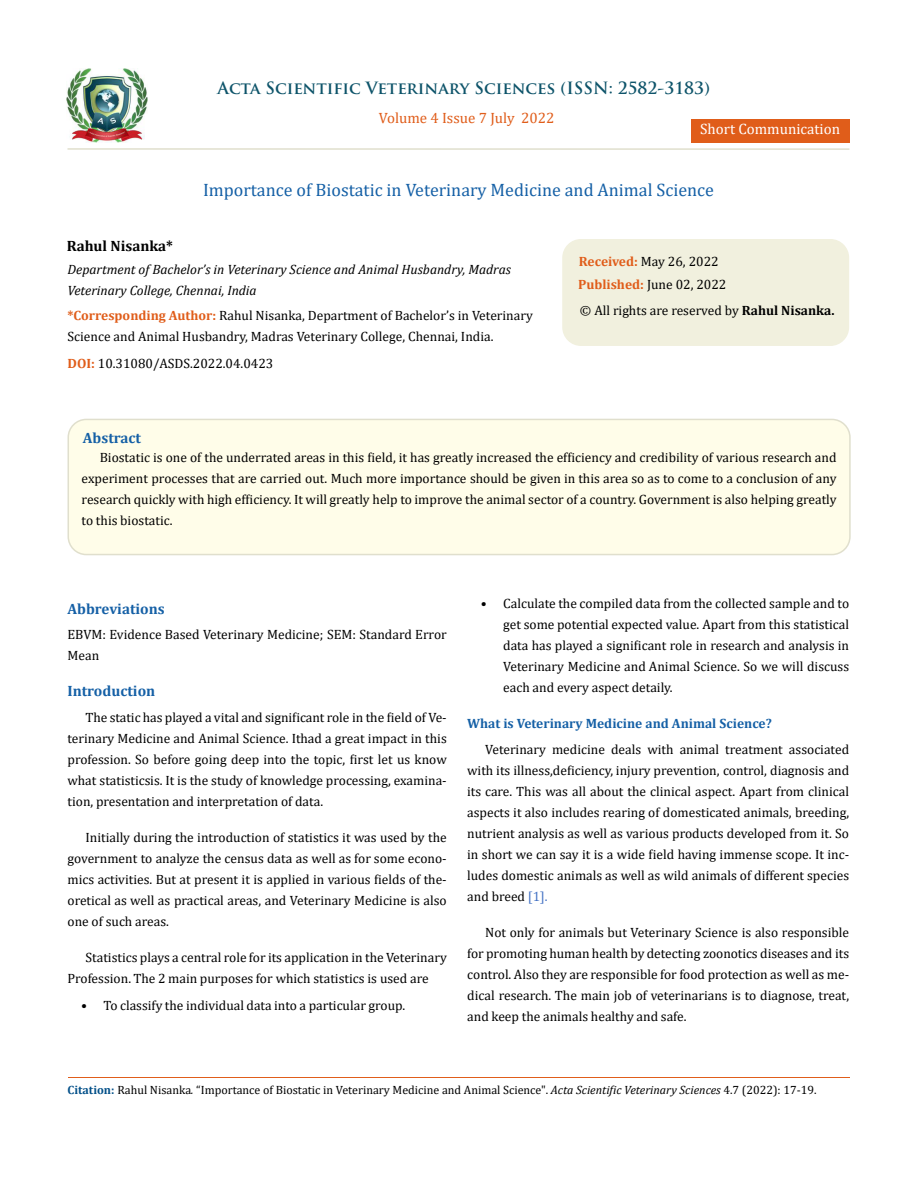
<style>
.page{position:relative;width:917px;height:1188px;background:#fff}
.page>*{position:absolute;margin:0;border:0;box-sizing:border-box;transform-origin:0 0}
.t1{font:18px "Cambria";color:#1560a6}
.t2{font:700 16.5px "Trajan Pro";color:#0e546a}
.t3{font:700 15px "Cambria";color:#1560a6}
.t4{font:15px "Cambria";color:#e05d1a}
.t5{font:15px "Cambria";color:#fff}
.t6{font:700 15px "Cambria";color:#000}
.t7{font:13.5px/21px "Cambria";color:#000;text-align:justify}
.t8{font:italic 13.5px/21px "Cambria";color:#000}
.t9{font:700 13.5px "Cambria";color:#1560a6}
.t10{font:12px "Cambria";color:#000}
.s1{font-weight:700;color:#e05d1a}
.s2{font-weight:700}
.s3{color:#4472c4}
.s4{font-weight:700;color:#035089}
.s5{font-style:italic}
</style>
<div class="page">
<img style="left:67px;top:68px;width:80px;height:74px">
<div style="left:690px;top:119px;width:159px;height:23px;background:#e05d1a"></div>
<div style="left:563px;top:240px;width:285px;height:105px;background:#f1f0de;border-radius:18px"></div>
<div style="left:562px;top:239px;width:287px;height:107px;border:2px solid #f1f0de;border-radius:18px"></div>
<div style="left:68px;top:419px;width:781px;height:136px;background:#fffde9;border-radius:18px"></div>
<div style="left:67px;top:419px;width:783px;height:136px;border:2px solid #e0dfcd;border-radius:18px"></div>
<hr style="left:68px;top:1078px;width:781px;height:1px;background:#e05d1a">
<hr style="left:67px;top:148px;width:782px;height:2px;background:#e0dfcd">
<p class="t2" style="left:217px;top:77px;width:494px">Acta Scientific Veterinary Sciences (ISSN: 2582-3183)</p>
<p class="t4" style="left:379px;top:109px;width:177px">Volume 4 Issue 7 July 2022</p>
<p class="t5" style="left:700px;top:120px;width:141px">Short Communication</p>
<h1 class="t1" style="left:203px;top:180px;width:512px">Importance of Biostatic in Veterinary Medicine and Animal Science</h1>
<p class="t6" style="left:67px;top:236px;width:108px">Rahul Nisanka*</p>
<p class="t8" style="left:67px;top:258px;width:445px">Department of Bachelor’s in Veterinary Science and Animal Husbandry, Madras<br>Veterinary College, Chennai, India</p>
<p class="t7" style="left:67px;top:304px;width:467px"><span class="s1">*Corresponding Author:</span> Rahul Nisanka, Department of Bachelor’s in Veterinary<br>Science and Animal Husbandry, Madras Veterinary College, Chennai, India.</p>
<p class="t7" style="left:67px;top:353px;width:207px"><span class="s1">DOI:</span> 10.31080/ASDS.2022.04.0423</p>
<p class="t7" style="left:578px;top:250px;width:150px;line-height:23px"><span class="s1">Received:</span> May 26, 2022<br><span class="s1">Published:</span> June 02, 2022</p>
<p class="t7" style="left:580px;top:300px;width:256px">© All rights are reserved by <span class="s2">Rahul Nisanka.</span></p>
<p class="t3" style="left:83px;top:427px;width:60px">Abstract</p>
<p class="t7" style="left:82px;top:447px;width:756px;text-indent:18px">Biostatic is one of the underrated areas in this field, it has greatly increased the efficiency and credibility of various research and experiment processes that are carried out. Much more importance should be given in this area so as to come to a conclusion of any research quickly with high efficiency. It will greatly help to improve the animal sector of a country. Government is also helping greatly to this biostatic.</p>
<p class="t3" style="left:67px;top:598px;width:99px">Abbreviations</p>
<p class="t7" style="left:67px;top:624px;width:381px">EBVM: Evidence Based Veterinary Medicine; SEM: Standard Error<br>Mean</p>
<p class="t3" style="left:67px;top:681px;width:89px">Introduction</p>
<p class="t7" style="left:67px;top:707px;width:381px;text-indent:18px">The static has played a vital and significant role in the field of Ve&shy;terinary Medicine and Animal Science. It had a great impact in this profession. So before going deep into the topic, first let us know what statistics is. It is the study of knowledge processing, examina&shy;tion, presentation and interpretation of data.</p>
<p class="t7" style="left:67px;top:827px;width:381px;text-indent:18px">Initially during the introduction of statistics it was used by the government to analyze the census data as well as for some econo&shy;mics activities. But at present it is applied in various fields of the&shy;oretical as well as practical areas, and Veterinary Medicine is also one of such areas.</p>
<p class="t7" style="left:67px;top:947px;width:381px;text-indent:18px">Statistics plays a central role for its application in the Veterinary<br>Profession. The 2 main purposes for which statistics is used are</p>
<p class="t7" style="left:81px;top:995px;width:326px">• To classify the individual data into a particular group.</p>
<p class="t7" style="left:503px;top:593px;width:347px;text-indent:-23px">• Calculate the compiled data from the collected sample and to get some potential expected value. Apart from this statistical data has played a significant role in research and analysis in Veterinary Medicine and Animal Science. So we will discuss each and every aspect detaily.</p>
<p class="t9" style="left:467px;top:714px;width:306px">What is Veterinary Medicine and Animal Science?</p>
<p class="t7" style="left:467px;top:739px;width:383px;text-indent:18px">Veterinary medicine deals with animal treatment associated with its illness,deficiency, injury prevention, control, diagnosis and its care. This was all about the clinical aspect. Apart from clinical aspects it also includes rearing of domesticated animals, breeding, nutrient analysis as well as various products developed from it. So in short we can say it is a wide field having immense scope. It inc&shy;ludes domestic animals as well as wild animals of different species and breed <span class="s3">[1].</span></p>
<p class="t7" style="left:467px;top:922px;width:383px;text-indent:18px">Not only for animals but Veterinary Science is also responsible for promoting human health by detecting zoonotics diseases and its control. Also they are responsible for food protection as well as me&shy;dical research. The main job of veterinarians is to diagnose, treat, and keep the animals healthy and safe.</p>
<p class="t10" style="left:68px;top:1083px;width:750px"><span class="s4">Citation:</span> Rahul Nisanka<span class="s5">.</span> “Importance of Biostatic in Veterinary Medicine and Animal Science". <span class="s5">Acta Scientific Veterinary Sciences</span> 4.7 (2022): 17-19.</p>
</div>
